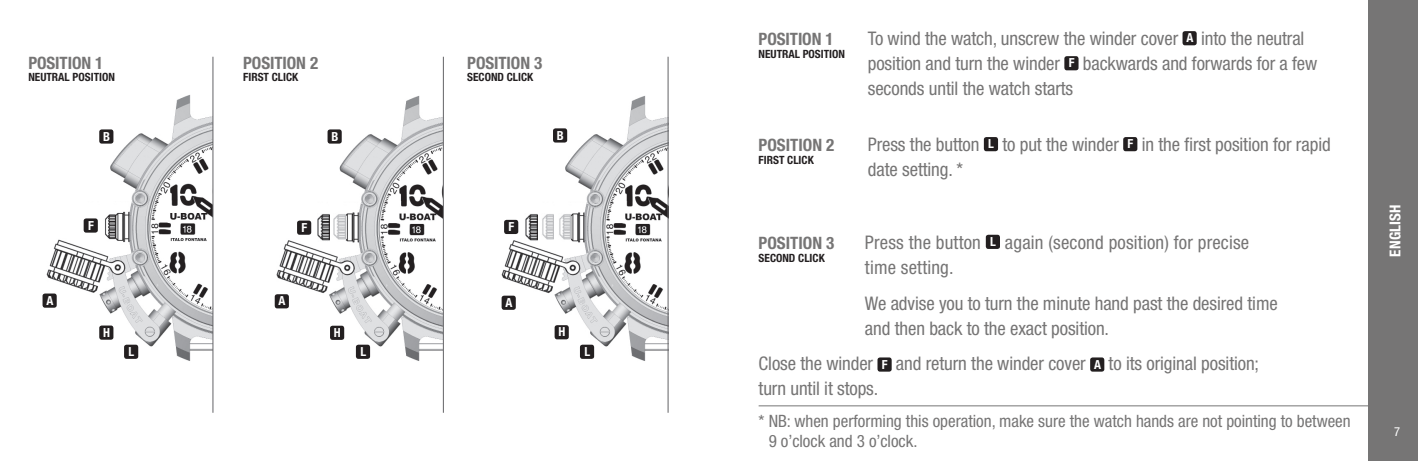
<style>
.page{position:relative;width:1418px;height:461px;background:#fff}
.page>*{position:absolute;margin:0;border:0;box-sizing:border-box;transform-origin:0 0}
.t1{font:condensed 18.75px/25px "Helvetica Neue LT Std";letter-spacing:-.005em;color:#767575}
.t2{font:condensed 17px/20px "Helvetica Neue LT Std";color:#767575}
.t3{font:700 condensed 17px "Helvetica Neue LT Std";letter-spacing:-.005em;color:#767575}
.t4{font:700 condensed 15px "Helvetica Neue LT Std";letter-spacing:.01em;color:#fff}
.t5{font:700 condensed 12.5px "Helvetica Neue LT Std";color:#fff}
.t6{font:condensed 12.5px "Helvetica Neue LT Std";color:#fff}
.t7{font:700 condensed 11.5px "Helvetica Neue LT Std";color:#231f20}
</style>
<div class="page">
<div style="left:1368px;top:0;width:49px;height:461px;background:#767575"></div>
<img style="left:501px;top:96px;width:166px;height:265px">
<img style="left:274px;top:89px;width:169px;height:278px">
<img style="left:42px;top:95px;width:170px;height:266px">
<hr style="left:212px;top:57px;width:1px;height:355px;background:#636366">
<hr style="left:443px;top:57px;width:1px;height:355px;background:#636366">
<hr style="left:667px;top:57px;width:1px;height:355px;background:#636366">
<div style="left:84px;top:218px;width:14px;height:14px;background:#231f20;border-radius:3px"></div>
<div style="left:297px;top:220px;width:14px;height:15px;background:#231f20;border-radius:3px"></div>
<div style="left:504px;top:220px;width:14px;height:14px;background:#231f20;border-radius:3px"></div>
<div style="left:124px;top:344px;width:14px;height:15px;background:#231f20;border-radius:3px"></div>
<div style="left:356px;top:344px;width:14px;height:15px;background:#231f20;border-radius:3px"></div>
<div style="left:580px;top:344px;width:14px;height:15px;background:#231f20;border-radius:3px"></div>
<img style="left:318px;top:213px;width:11px;height:28px">
<img style="left:524px;top:213px;width:13px;height:28px">
<img style="left:333px;top:213px;width:12px;height:26px">
<img style="left:541px;top:213px;width:12px;height:26px">
<img style="left:558px;top:213px;width:12px;height:26px">
<div style="left:553px;top:128px;width:14px;height:14px;background:#231f20;border-radius:3px"></div>
<div style="left:327px;top:129px;width:15px;height:15px;background:#231f20;border-radius:3px"></div>
<div style="left:99px;top:129px;width:14px;height:15px;background:#231f20;border-radius:3px"></div>
<div style="left:554px;top:325px;width:15px;height:14px;background:#231f20;border-radius:3px"></div>
<div style="left:330px;top:325px;width:14px;height:15px;background:#231f20;border-radius:3px"></div>
<div style="left:99px;top:325px;width:14px;height:14px;background:#231f20;border-radius:3px"></div>
<hr style="left:758px;top:405px;width:610px;height:1px;background:#767575">
<div style="left:1182px;top:31px;width:14px;height:14px;background:#231f20;border-radius:3px"></div>
<div style="left:1064px;top:56px;width:14px;height:14px;background:#231f20;border-radius:3px"></div>
<div style="left:877px;top:357px;width:14px;height:14px;background:#231f20;border-radius:3px"></div>
<div style="left:1090px;top:357px;width:14px;height:14px;background:#231f20;border-radius:3px"></div>
<div style="left:983px;top:137px;width:15px;height:14px;background:#231f20;border-radius:3px"></div>
<div style="left:1123px;top:137px;width:14px;height:14px;background:#231f20;border-radius:3px"></div>
<div style="left:985px;top:235px;width:15px;height:14px;background:#231f20;border-radius:3px"></div>
<div style="left:43px;top:293px;width:14px;height:14px;background:#231f20;border-radius:3px"></div>
<div style="left:275px;top:294px;width:14px;height:14px;background:#231f20;border-radius:3px"></div>
<div style="left:501px;top:295px;width:15px;height:15px;background:#231f20;border-radius:3px"></div>
<p class="t3" style="left:28px;top:53px;width:76px">POSITION 1</p>
<p class="t7" style="left:28px;top:70px;width:88px">NEUTRAL POSITION</p>
<p class="t3" style="left:243px;top:53px;width:76px">POSITION 2</p>
<p class="t7" style="left:243px;top:70px;width:57px">FIRST CLICK</p>
<p class="t3" style="left:467px;top:53px;width:76px">POSITION 3</p>
<p class="t7" style="left:467px;top:70px;width:68px">SECOND CLICK</p>
<p class="t5" style="left:103px;top:129px;width:8px">B</p>
<p class="t5" style="left:331px;top:129px;width:8px">B</p>
<p class="t5" style="left:557px;top:127px;width:8px">B</p>
<p class="t5" style="left:88px;top:217px;width:7px">F</p>
<p class="t5" style="left:301px;top:220px;width:7px">F</p>
<p class="t5" style="left:508px;top:219px;width:7px">F</p>
<p class="t5" style="left:46px;top:293px;width:8px">A</p>
<p class="t5" style="left:278px;top:293px;width:8px">A</p>
<p class="t5" style="left:505px;top:295px;width:8px">A</p>
<p class="t5" style="left:103px;top:324px;width:8px">H</p>
<p class="t5" style="left:334px;top:325px;width:8px">H</p>
<p class="t5" style="left:558px;top:324px;width:8px">H</p>
<p class="t5" style="left:128px;top:344px;width:7px">L</p>
<p class="t5" style="left:360px;top:344px;width:7px">L</p>
<p class="t5" style="left:584px;top:344px;width:7px">L</p>
<p class="t3" style="left:758px;top:29px;width:76px">POSITION 1</p>
<p class="t7" style="left:758px;top:46px;width:88px">NEUTRAL POSITION</p>
<p class="t3" style="left:758px;top:135px;width:77px">POSITION 2</p>
<p class="t7" style="left:758px;top:153px;width:57px">FIRST CLICK</p>
<p class="t1" style="left:867px;top:26px;width:312px">To wind the watch, unscrew the winder cover</p>
<p class="t5" style="left:1186px;top:30px;width:8px">A</p>
<p class="t1" style="left:1200px;top:26px;width:105px">into the neutral</p>
<p class="t1" style="left:867px;top:51px;width:194px">position and turn the winder</p>
<p class="t5" style="left:1068px;top:55px;width:7px">F</p>
<p class="t1" style="left:1082px;top:51px;width:236px">backwards and forwards for a few</p>
<p class="t1" style="left:867px;top:76px;width:207px">seconds until the watch starts</p>
<p class="t1" style="left:867px;top:132px;width:113px">Press the button</p>
<p class="t5" style="left:988px;top:136px;width:7px">L</p>
<p class="t1" style="left:1002px;top:132px;width:118px">to put the winder</p>
<p class="t5" style="left:1127px;top:136px;width:7px">F</p>
<p class="t1" style="left:1141px;top:132px;width:190px">in the first position for rapid</p>
<p class="t1" style="left:867px;top:157px;width:97px">date setting. *</p>
<p class="t3" style="left:758px;top:233px;width:77px">POSITION 3</p>
<p class="t7" style="left:758px;top:251px;width:68px">SECOND CLICK</p>
<p class="t1" style="left:865px;top:229px;width:117px">Press the button</p>
<p class="t5" style="left:990px;top:234px;width:7px">L</p>
<p class="t1" style="left:1004px;top:229px;width:246px">again (second position) for precise</p>
<p class="t1" style="left:865px;top:254px;width:90px">time setting.</p>
<p class="t1" style="left:865px;top:290px;width:414px">We advise you to turn the minute hand past the desired time and then back to the exact position.</p>
<p class="t1" style="left:758px;top:351px;width:116px">Close the winder</p>
<p class="t5" style="left:882px;top:356px;width:7px">F</p>
<p class="t1" style="left:896px;top:351px;width:191px">and return the winder cover</p>
<p class="t5" style="left:1094px;top:356px;width:8px">A</p>
<p class="t1" style="left:1108px;top:351px;width:152px">to its original position;</p>
<p class="t1" style="left:758px;top:376px;width:121px">turn until it stops.</p>
<p class="t2" style="left:768px;top:411px;width:583px;text-indent:-10px">* NB: when performing this operation, make sure the watch hands are not pointing to between<br>9 o’clock and 3 o’clock.</p>
<p class="t4" style="left:1385px;top:256px;width:54px;rotate:-90deg">ENGLISH</p>
<p class="t6" style="left:1393px;top:424px;width:8px">7</p>
</div>
